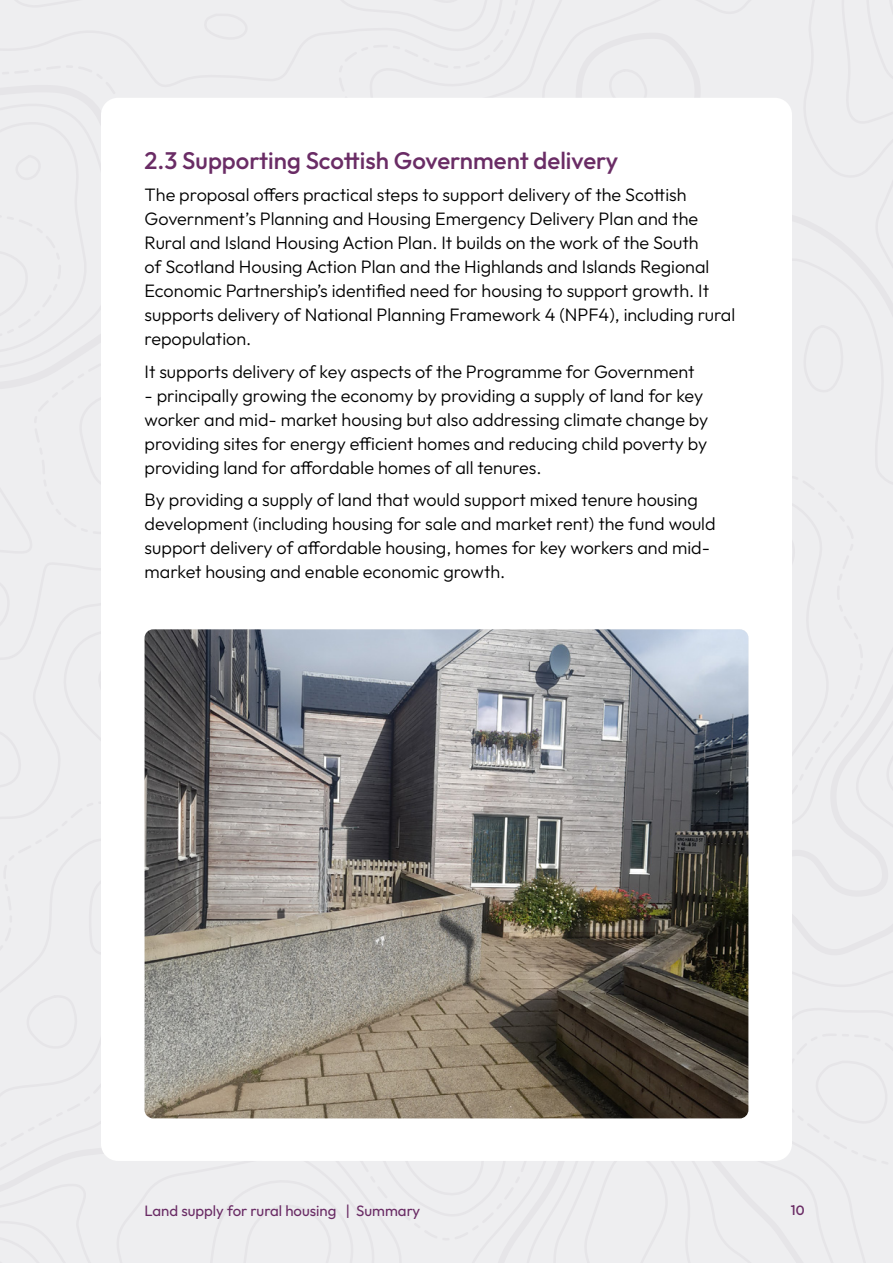
<style>
.page{position:relative;width:893px;height:1263px;background:#fff}
.page>*{position:absolute;margin:0;border:0;box-sizing:border-box;transform-origin:0 0}
.t1{font:500 24px "Outfit";color:#6a2c65}
.t2{font:300 18px/24px "Outfit";color:#000}
.t3{font:15px "Outfit";color:#6a2c65}
.t4{font:500 13.5px "Outfit";color:#6a2c65}
</style>
<div class="page">
<div style="left:540px;top:0;width:228px;height:98px;background:#eeeef0"></div>
<div style="left:792px;top:975px;width:101px;height:32px;background:#eeeef0"></div>
<div style="left:0;top:0;width:507px;height:67px;background:#eeeef0"></div>
<svg style="left:698px;top:1161px;width:41px;height:102px;background:#edecef"></svg>
<svg style="left:4px;top:0;width:125px;height:9px"></svg>
<svg style="left:331px;top:0;width:160px;height:34px;background:#ececee"></svg>
<div style="left:739px;top:1007px;width:154px;height:256px;background:#eeeef0"></div>
<svg style="left:202px;top:12px;width:48px;height:30px"></svg>
<svg style="left:792px;top:250px;width:101px;height:725px;background:#ededef"></svg>
<div style="left:0;top:67px;width:698px;height:1196px;background:#eeeef0"></div>
<div style="left:798px;top:0;width:95px;height:395px;background:#eeeef0"></div>
<div style="left:101px;top:98px;width:691px;height:1063px;background:#fff;border-radius:17px"></div>
<img style="left:145px;top:629px;width:603px;height:489px">
<p class="t1" style="left:145px;top:144px;width:475px">2.3 Supporting Scottish Government delivery</p>
<p class="t2" style="left:145px;top:183px;width:592px">The proposal offers practical steps to support delivery of the Scottish Government’s Planning and Housing Emergency Delivery Plan and the Rural and Island Housing Action Plan. It builds on the work of the South<br>of Scotland Housing Action Plan and the Highlands and Islands Regional Economic Partnership’s identified need for housing to support growth. It supports delivery of National Planning Framework 4 (NPF4), including rural repopulation.</p>
<p class="t2" style="left:145px;top:360px;width:551px">It supports delivery of key aspects of the Programme for Government</p>
<p class="t2" style="left:145px;top:384px;width:565px">- principally growing the economy by providing a supply of land for key worker and mid- market housing but also addressing climate change by providing sites for energy efficient homes and reducing child poverty by providing land for affordable homes of all tenures.</p>
<p class="t2" style="left:145px;top:488px;width:573px">By providing a supply of land that would support mixed tenure housing development (including housing for sale and market rent) the fund would support delivery of affordable housing, homes for key workers and mid&shy;market housing and enable economic growth.</p>
<p class="t3" style="left:145px;top:1201px;width:277px">Land supply for rural housing | Summary</p>
<p class="t4" style="left:791px;top:1201px;width:15px">10</p>
</div>
